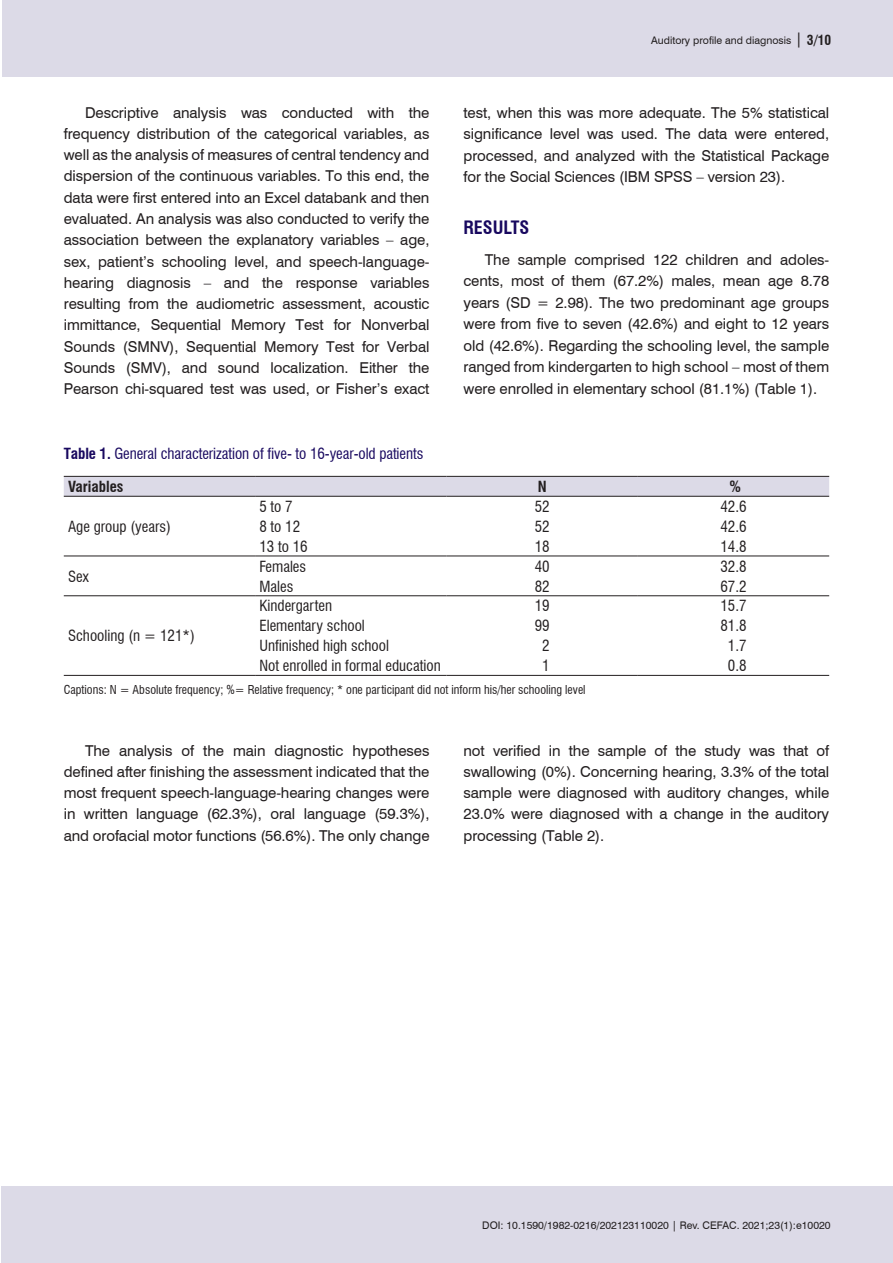
<style>
.page{position:relative;width:893px;height:1263px;background:#fff}
.page>*{position:absolute;margin:0;border:0;box-sizing:border-box;transform-origin:0 0}
.Nivel_1{font:700 condensed 18px "Swiss 721 BT";color:#18085f}
.Corpo_do_texto_INGL{font:15px/21.3px "Swiss 721 BT";letter-spacing:-.005em;color:#231f20;text-align:justify}
.Texto_tabelas{font:condensed 15px "Swiss 721 BT";color:#231f20}
.Titulo_tabelas_e_gr{font:condensed 15px "Swiss 721 BT";letter-spacing:-.005em;color:#18085f}
.Texto_tabelas-2{font:700 condensed 15px "Swiss 721 BT";color:#231f20}
.Legendas{font:condensed 12px "Swiss 721 BT";color:#231f20}
.t1{font:10.5px "Swiss 721 BT";color:#231f20}
.s1{font-size:15px}
.s2{font-weight:700;font-stretch:condensed;font-size:13.5px}
.s3{font-weight:700}
</style>
<div class="page">
<div style="left:1px;top:1186px;width:892px;height:77px;background:#dcdae7"></div>
<div style="left:2px;top:0;width:891px;height:77px;background:#dcdae7"></div>
<div style="left:64px;top:477px;width:765px;height:19px;background:#dcdae7"></div>
<hr style="left:64px;top:496px;width:191px;height:1px;background:#231f20">
<hr style="left:255px;top:496px;width:191px;height:1px;background:#231f20">
<hr style="left:446px;top:496px;width:192px;height:1px;background:#231f20">
<hr style="left:638px;top:496px;width:191px;height:1px;background:#231f20">
<hr style="left:64px;top:476px;width:191px;height:1px;background:#231f20">
<hr style="left:255px;top:476px;width:191px;height:1px;background:#231f20">
<hr style="left:446px;top:476px;width:192px;height:1px;background:#231f20">
<hr style="left:638px;top:476px;width:191px;height:1px;background:#231f20">
<hr style="left:64px;top:675px;width:191px;height:1px;background:#231f20">
<hr style="left:255px;top:675px;width:191px;height:1px;background:#231f20">
<hr style="left:446px;top:675px;width:192px;height:1px;background:#231f20">
<hr style="left:638px;top:675px;width:191px;height:1px;background:#231f20">
<hr style="left:64px;top:556px;width:191px;height:1px;background:#231f20">
<hr style="left:255px;top:556px;width:191px;height:1px;background:#231f20">
<hr style="left:446px;top:556px;width:192px;height:1px;background:#231f20">
<hr style="left:638px;top:556px;width:191px;height:1px;background:#231f20">
<hr style="left:64px;top:595px;width:191px;height:1px;background:#231f20">
<hr style="left:255px;top:595px;width:191px;height:1px;background:#231f20">
<hr style="left:446px;top:595px;width:192px;height:1px;background:#231f20">
<hr style="left:638px;top:595px;width:191px;height:1px;background:#231f20">
<p class="t1" style="left:651px;top:34px;width:182px">Auditory profile and diagnosis <span class="s1">|</span> <span class="s2">3/10</span></p>
<p class="Corpo_do_texto_INGL" style="left:64px;top:102px;width:367px;text-indent:21px">Descriptive analysis was conducted with the frequency distribution of the categorical variables, as well as the analysis of measures of central tendency and dispersion of the continuous variables. To this end, the data were first entered into an Excel databank and then evaluated. An analysis was also conducted to verify the association between the explanatory variables – age, sex, patient’s schooling level, and speech-language&shy;hearing diagnosis – and the response variables resulting from the audiometric assessment, acoustic immittance, Sequential Memory Test for Nonverbal Sounds (SMNV), Sequential Memory Test for Verbal Sounds (SMV), and sound localization. Either the Pearson chi-squared test was used, or Fisher’s exact</p>
<p class="Corpo_do_texto_INGL" style="left:463px;top:101px;width:367px">test, when this was more adequate. The 5% statistical significance level was used. The data were entered, processed, and analyzed with the Statistical Package for the Social Sciences (IBM SPSS – version 23).</p>
<p class="Nivel_1" style="left:463px;top:217px;width:67px">RESULTS</p>
<p class="Corpo_do_texto_INGL" style="left:463px;top:248px;width:367px;text-indent:21px">The sample comprised 122 children and adoles&shy;cents, most of them (67.2%) males, mean age 8.78 years (SD = 2.98). The two predominant age groups were from five to seven (42.6%) and eight to 12 years old (42.6%). Regarding the schooling level, the sample ranged from kindergarten to high school – most of them were enrolled in elementary school (81.1%) (Table 1).</p>
<p class="Titulo_tabelas_e_gr" style="left:64px;top:444px;width:361px"><span class="s3">Table 1.</span> General characterization of five- to 16-year-old patients</p>
<p class="Texto_tabelas-2" style="left:68px;top:478px;width:57px">Variables</p>
<p class="Texto_tabelas-2" style="left:538px;top:478px;width:10px">N</p>
<p class="Texto_tabelas-2" style="left:730px;top:478px;width:13px">%</p>
<p class="Texto_tabelas" style="left:68px;top:517px;width:104px">Age group (years)</p>
<p class="Texto_tabelas" style="left:259px;top:497px;width:35px">5 to 7</p>
<p class="Texto_tabelas" style="left:535px;top:497px;width:16px">52</p>
<p class="Texto_tabelas" style="left:720px;top:497px;width:28px">42.6</p>
<p class="Texto_tabelas" style="left:259px;top:517px;width:42px">8 to 12</p>
<p class="Texto_tabelas" style="left:535px;top:517px;width:16px">52</p>
<p class="Texto_tabelas" style="left:720px;top:517px;width:28px">42.6</p>
<p class="Texto_tabelas" style="left:259px;top:537px;width:50px">13 to 16</p>
<p class="Texto_tabelas" style="left:535px;top:537px;width:16px">18</p>
<p class="Texto_tabelas" style="left:720px;top:537px;width:28px">14.8</p>
<p class="Texto_tabelas" style="left:68px;top:567px;width:22px">Sex</p>
<p class="Texto_tabelas" style="left:259px;top:557px;width:48px">Females</p>
<p class="Texto_tabelas" style="left:535px;top:557px;width:16px">40</p>
<p class="Texto_tabelas" style="left:720px;top:557px;width:28px">32.8</p>
<p class="Texto_tabelas" style="left:259px;top:577px;width:35px">Males</p>
<p class="Texto_tabelas" style="left:535px;top:577px;width:16px">82</p>
<p class="Texto_tabelas" style="left:720px;top:577px;width:28px">67.2</p>
<p class="Texto_tabelas" style="left:259px;top:597px;width:74px">Kindergarten</p>
<p class="Texto_tabelas" style="left:535px;top:597px;width:16px">19</p>
<p class="Texto_tabelas" style="left:720px;top:597px;width:28px">15.7</p>
<p class="Texto_tabelas" style="left:259px;top:617px;width:107px">Elementary school</p>
<p class="Texto_tabelas" style="left:535px;top:617px;width:16px">99</p>
<p class="Texto_tabelas" style="left:720px;top:617px;width:28px">81.8</p>
<p class="Texto_tabelas" style="left:259px;top:637px;width:131px">Unfinished high school</p>
<p class="Texto_tabelas" style="left:542px;top:637px;width:9px">2</p>
<p class="Texto_tabelas" style="left:728px;top:637px;width:20px">1.7</p>
<p class="Texto_tabelas" style="left:259px;top:657px;width:183px">Not enrolled in formal education</p>
<p class="Texto_tabelas" style="left:542px;top:657px;width:9px">1</p>
<p class="Texto_tabelas" style="left:728px;top:657px;width:20px">0.8</p>
<p class="Legendas" style="left:64px;top:683px;width:523px">Captions: N = Absolute frequency; %= Relative frequency; * one participant did not inform his/her schooling level</p>
<p class="Texto_tabelas" style="left:68px;top:627px;width:128px">Schooling (n = 121*)</p>
<p class="Corpo_do_texto_INGL" style="left:64px;top:739px;width:367px;text-indent:21px">The analysis of the main diagnostic hypotheses defined after finishing the assessment indicated that the most frequent speech-language-hearing changes were in written language (62.3%), oral language (59.3%), and orofacial motor functions (56.6%). The only change</p>
<p class="Corpo_do_texto_INGL" style="left:463px;top:739px;width:367px">not verified in the sample of the study was that of swallowing (0%). Concerning hearing, 3.3% of the total sample were diagnosed with auditory changes, while 23.0% were diagnosed with a change in the auditory processing (Table 2).</p>
<p class="t1" style="left:482px;top:1218px;width:350px">DOI: 10.1590/1982-0216/202123110020 | Rev. CEFAC. 2021;23(1):e10020</p>
</div>
